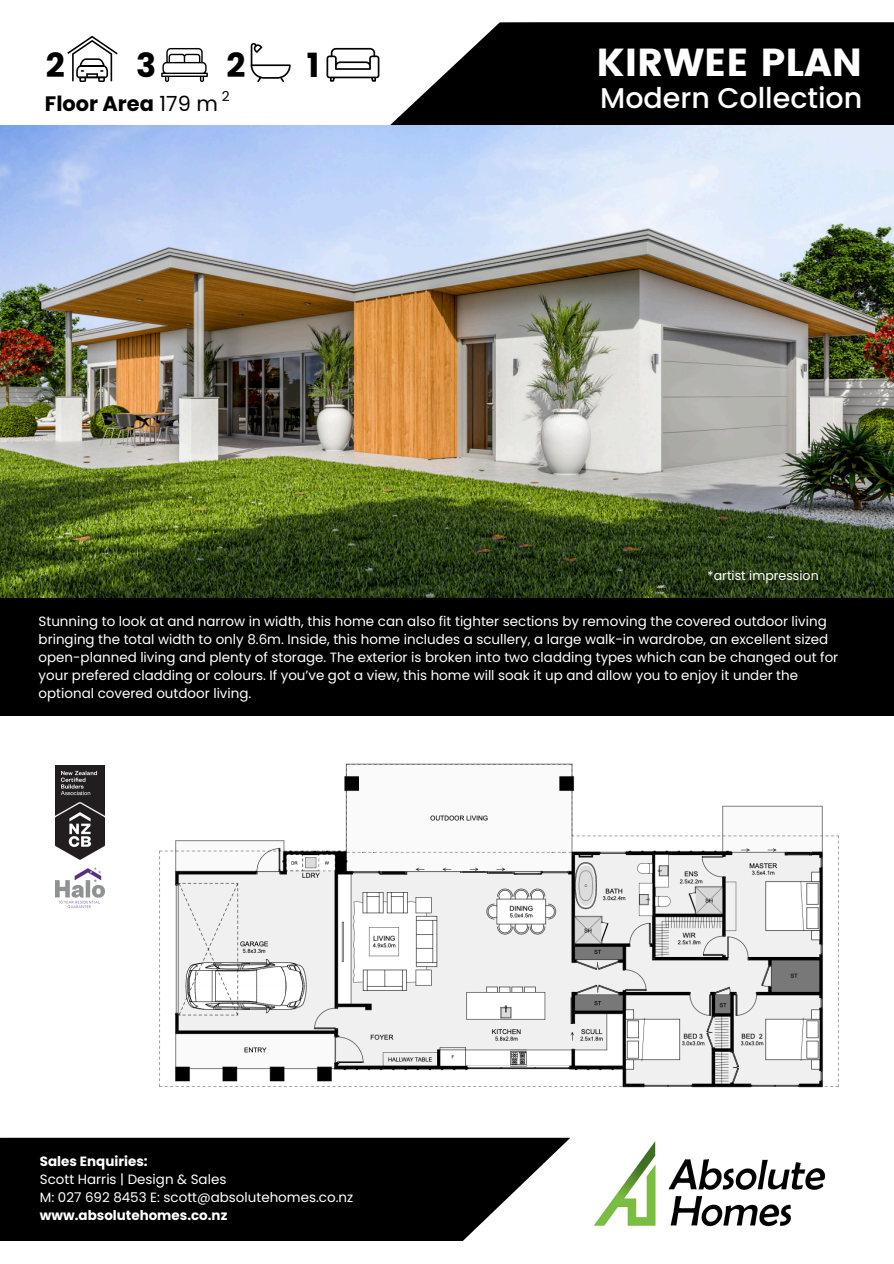
<style>
.page{position:relative;width:894px;height:1264px;background:#fff}
.page>*{position:absolute;margin:0;border:0;box-sizing:border-box;transform-origin:0 0}
.t1{font:39px "Poppins";color:#fff}
.t2{font:700 33.3px "Poppins";color:#000}
.t3{font:500 28.5px "Poppins";color:#fff}
.t4{font:700 20.85px "Poppins";color:#000}
.t5{font:13.65px "Poppins";color:#000}
.t6{font:13.5px/17.9px "Poppins";color:#fff}
.t7{font:700 13.5px "Poppins";color:#fff}
.t8{font:12.6px "Poppins";color:#fff}
.s1{font-weight:400}
</style>
<div class="page">
<svg style="left:389px;top:22px;width:504px;height:104px;background:#1e1e1f"></svg>
<svg style="left:161px;top:48px;width:46px;height:34px"></svg>
<svg style="left:251px;top:43px;width:39px;height:39px"></svg>
<svg style="left:326px;top:48px;width:53px;height:34px"></svg>
<svg style="left:67px;top:36px;width:51px;height:46px"></svg>
<img style="left:593px;top:1141px;width:233px;height:86px">
<svg style="left:0;top:1137px;width:570px;height:104px;background:#191919"></svg>
<div style="left:0;top:597px;width:893px;height:118px;background:#000"></div>
<img style="left:55px;top:867px;width:49px;height:40px">
<img style="left:55px;top:765px;width:49px;height:94px">
<img style="left:0;top:126px;width:893px;height:471px">
<img style="left:159px;top:763px;width:680px;height:325px">
<p class="t2" style="left:46px;top:42px;width:21px">2</p>
<p class="t2" style="left:136px;top:42px;width:22px">3</p>
<h3 class="t2" style="left:226px;top:42px;width:21px">2</h3>
<p class="t2" style="left:307px;top:42px;width:14px">1</p>
<p class="t1" style="left:596px;top:40px;width:267px">KIRWEE PLAN</p>
<p class="t4" style="left:45px;top:89px;width:174px">Floor Area <span class="s1">179 m</span></p>
<p class="t3" style="left:600px;top:78px;width:263px">Modern Collection</p>
<p class="t5" style="left:222px;top:86px;width:9px">2</p>
<p class="t8" style="left:707px;top:566px;width:113px">*artist impression</p>
<p class="t6" style="left:39px;top:612px;width:801px">Stunning to look at and narrow in width, this home can also fit tighter sections by removing the covered outdoor living bringing the total width to only 8.6m. Inside, this home includes a scullery, a large walk-in wardrobe, an excellent sized open-planned living and plenty of storage. The exterior is broken into two cladding types which can be changed out for your prefered cladding or colours. If you’ve got a view, this home will soak it up and allow you to enjoy it under the optional covered outdoor living.</p>
<p class="t7" style="left:40px;top:1151px;width:109px">Sales Enquiries:</p>
<p class="t6" style="left:40px;top:1170px;width:188px">Scott Harris | Design &amp; Sales</p>
<p class="t6" style="left:40px;top:1188px;width:315px">M: 027 692 8453 E: scott@absolutehomes.co.nz</p>
<p class="t7" style="left:40px;top:1205px;width:189px">www.absolutehomes.co.nz</p>
</div>
